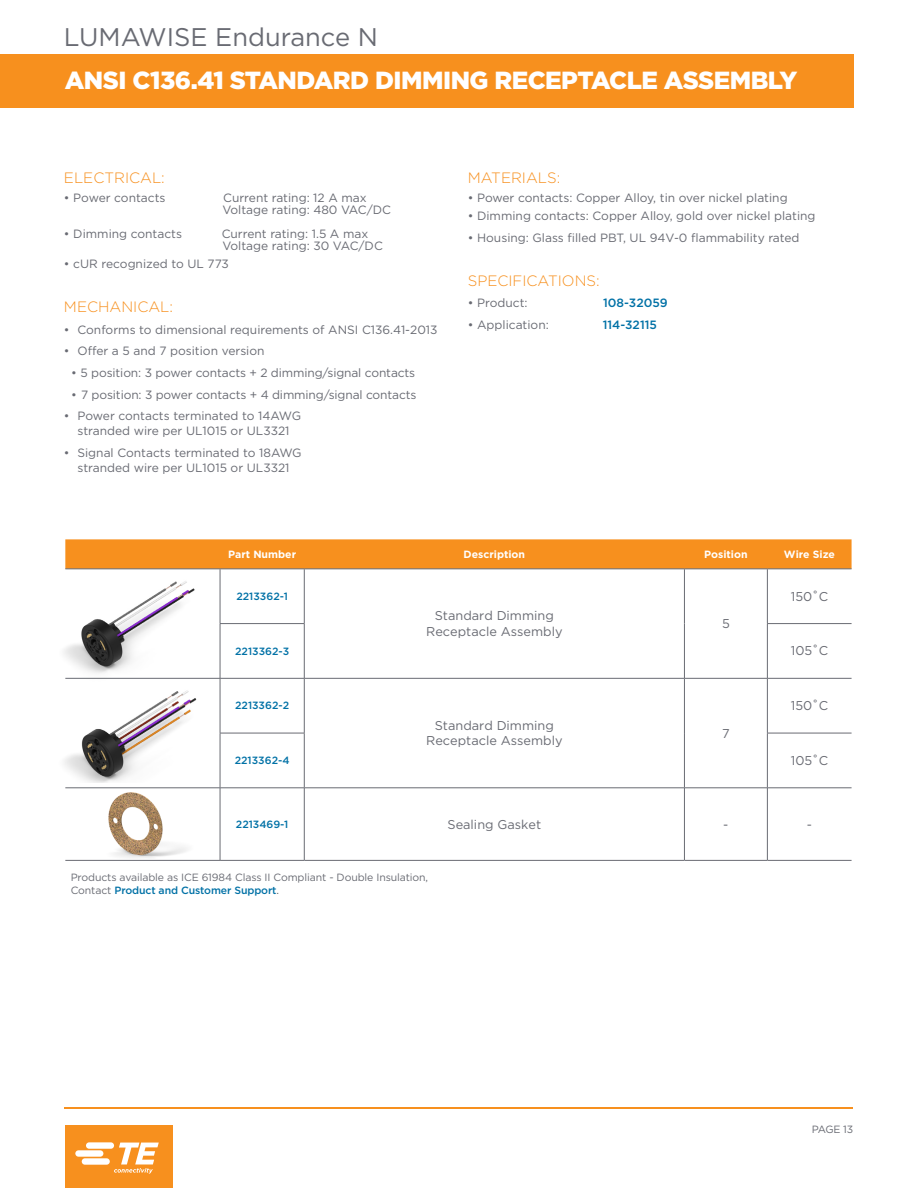
<style>
.page{position:relative;width:918px;height:1188px;background:#fff}
.page>*{position:absolute;margin:0;border:0;box-sizing:border-box;transform-origin:0 0}
.t1{font:25.5px "Gotham";color:#696b73}
.t2{font:900 24.75px "Gotham";letter-spacing:-.02em;color:#fff}
.t3{font:300 15px "Gotham";color:#f7901e}
.t4{font:12.75px/15.3px "Gotham";color:#696b73;text-align:center}
.t5{font:12px/12px "Gotham";color:#696b73}
.t6{font:500 12px "Gotham";color:#0071a6}
.t7{font:10.5px/12.6px "Gotham";letter-spacing:-.01em;color:#696b73}
.t8{font:500 10.5px "Gotham";color:#0071a6}
.t9{font:700 10.5px "Gotham";color:#fff}
.s1{font-weight:500}
.s2{font-weight:500;color:#0071a6}
.s3{color:#58595b}
</style>
<div class="page">
<img style="left:64px;top:581px;width:152px;height:97px">
<img style="left:64px;top:691px;width:133px;height:92px">
<hr style="left:65px;top:1107px;width:788px;height:1px;background:#f7901e">
<div style="left:65px;top:1125px;width:108px;height:62px;background:#f7901e"></div>
<hr style="left:65px;top:1187px;width:108px;height:1px;background:#f7901e">
<svg style="left:75px;top:1142px;width:84px;height:32px"></svg>
<div style="left:0;top:54px;width:853px;height:54px;background:#f7901e"></div>
<div style="left:65px;top:539px;width:787px;height:29px;background:#f7901e"></div>
<hr style="left:65px;top:568px;width:155px;height:1px;background:#696b73">
<hr style="left:220px;top:568px;width:84px;height:1px;background:#696b73">
<hr style="left:220px;top:569px;width:1px;height:54px;background:#696b73">
<hr style="left:304px;top:568px;width:380px;height:1px;background:#696b73">
<hr style="left:684px;top:568px;width:83px;height:1px;background:#696b73">
<hr style="left:304px;top:569px;width:1px;height:54px;background:#696b73">
<hr style="left:684px;top:569px;width:1px;height:55px;background:#696b73">
<hr style="left:684px;top:624px;width:1px;height:54px;background:#696b73">
<hr style="left:767px;top:568px;width:85px;height:1px;background:#696b73">
<hr style="left:767px;top:569px;width:1px;height:54px;background:#696b73">
<hr style="left:220px;top:623px;width:85px;height:1px;background:#696b73">
<hr style="left:220px;top:624px;width:1px;height:54px;background:#696b73">
<hr style="left:304px;top:624px;width:1px;height:54px;background:#696b73">
<hr style="left:767px;top:623px;width:85px;height:1px;background:#696b73">
<hr style="left:767px;top:624px;width:1px;height:54px;background:#696b73">
<hr style="left:65px;top:678px;width:155px;height:1px;background:#696b73">
<hr style="left:220px;top:678px;width:84px;height:1px;background:#696b73">
<hr style="left:220px;top:679px;width:1px;height:54px;background:#696b73">
<hr style="left:304px;top:678px;width:380px;height:1px;background:#696b73">
<hr style="left:304px;top:679px;width:1px;height:54px;background:#696b73">
<hr style="left:684px;top:678px;width:83px;height:1px;background:#696b73">
<hr style="left:684px;top:679px;width:1px;height:54px;background:#696b73">
<hr style="left:684px;top:733px;width:1px;height:55px;background:#696b73">
<hr style="left:767px;top:678px;width:85px;height:1px;background:#696b73">
<hr style="left:767px;top:679px;width:1px;height:54px;background:#696b73">
<hr style="left:220px;top:733px;width:85px;height:1px;background:#696b73">
<hr style="left:220px;top:733px;width:1px;height:55px;background:#696b73">
<hr style="left:304px;top:733px;width:1px;height:55px;background:#696b73">
<hr style="left:767px;top:733px;width:85px;height:1px;background:#696b73">
<hr style="left:767px;top:733px;width:1px;height:55px;background:#696b73">
<hr style="left:65px;top:788px;width:155px;height:1px;background:#696b73">
<hr style="left:220px;top:788px;width:84px;height:1px;background:#696b73">
<hr style="left:220px;top:788px;width:1px;height:72px;background:#696b73">
<hr style="left:304px;top:788px;width:380px;height:1px;background:#696b73">
<hr style="left:304px;top:788px;width:1px;height:72px;background:#696b73">
<hr style="left:684px;top:788px;width:83px;height:1px;background:#696b73">
<hr style="left:684px;top:788px;width:1px;height:72px;background:#696b73">
<hr style="left:767px;top:788px;width:85px;height:1px;background:#696b73">
<hr style="left:767px;top:788px;width:1px;height:72px;background:#696b73">
<hr style="left:65px;top:860px;width:155px;height:1px;background:#696b73">
<hr style="left:220px;top:860px;width:84px;height:1px;background:#696b73">
<hr style="left:304px;top:860px;width:380px;height:1px;background:#696b73">
<hr style="left:684px;top:860px;width:83px;height:1px;background:#696b73">
<hr style="left:767px;top:860px;width:85px;height:1px;background:#696b73">
<img style="left:108px;top:792px;width:79px;height:66px">
<h1 class="t1" style="left:64px;top:21px;width:315px">LUMAWISE Endurance N</h1>
<h2 class="t2" style="left:65px;top:63px;width:734px">ANSI C136.41 STANDARD DIMMING RECEPTACLE ASSEMBLY</h2>
<p class="t3" style="left:64px;top:168px;width:102px">ELECTRICAL:</p>
<p class="t5" style="left:64px;top:191px;width:103px">• Power contacts</p>
<p class="t5" style="left:222px;top:191px;width:170px">Current rating: 12 A max<br>Voltage rating: 480 VAC/DC</p>
<p class="t5" style="left:64px;top:227px;width:120px">• Dimming contacts</p>
<p class="t5" style="left:222px;top:227px;width:163px">Current rating: 1.5 A max<br>Voltage rating: 30 VAC/DC</p>
<p class="t5" style="left:64px;top:258px;width:166px">• cUR recognized to UL 773</p>
<p class="t3" style="left:64px;top:297px;width:111px">MECHANICAL:</p>
<p class="t5" style="left:64px;top:323px;width:375px">• Conforms to dimensional requirements of ANSI C136.41-2013</p>
<p class="t5" style="left:64px;top:345px;width:202px">• Offer a 5 and 7 position version</p>
<p class="t5" style="left:71px;top:366px;width:346px">• 5 position: 3 power contacts + 2 dimming/signal contacts</p>
<p class="t5" style="left:71px;top:388px;width:347px">• 7 position: 3 power contacts + 4 dimming/signal contacts</p>
<p class="t5" style="left:64px;top:408px;width:239px;line-height:15px;text-align:center">• Power contacts terminated to 14AWG stranded wire per UL1015 or UL3321</p>
<p class="t5" style="left:64px;top:445px;width:239px;line-height:15px;text-align:center">• Signal Contacts terminated to 18AWG stranded wire per UL1015 or UL3321</p>
<p class="t3" style="left:468px;top:168px;width:94px">MATERIALS:</p>
<p class="t5" style="left:468px;top:191px;width:321px">• Power contacts: Copper Alloy, tin over nickel plating</p>
<p class="t5" style="left:468px;top:210px;width:349px">• Dimming contacts: Copper Alloy, gold over nickel plating</p>
<p class="t5" style="left:468px;top:231px;width:333px">• Housing: Glass filled PBT, UL 94V-0 flammability rated</p>
<p class="t3" style="left:468px;top:271px;width:133px">SPECIFICATIONS:</p>
<p class="t5" style="left:468px;top:297px;width:61px">• Product:</p>
<p class="t6" style="left:603px;top:295px;width:66px">108-32059</p>
<p class="t5" style="left:468px;top:319px;width:83px">• Application:</p>
<p class="t6" style="left:603px;top:317px;width:56px">114-32115</p>
<p class="t9" style="left:228px;top:547px;width:69px">Part Number</p>
<p class="t9" style="left:464px;top:547px;width:63px">Description</p>
<p class="t9" style="left:704px;top:547px;width:45px">Position</p>
<p class="t9" style="left:784px;top:547px;width:53px">Wire Size</p>
<p class="t8" style="left:236px;top:589px;width:53px">2213362-1</p>
<p class="t4" style="left:426px;top:608px;width:138px">Standard Dimming<br>Receptacle Assembly</p>
<p class="t4" style="left:722px;top:616px;width:9px">5</p>
<p class="t4" style="left:791px;top:588px;width:39px">150<span class="s1">˚</span>C</p>
<p class="t8" style="left:235px;top:644px;width:56px">2213362-3</p>
<p class="t4" style="left:791px;top:643px;width:39px">105<span class="s1">˚</span>C</p>
<p class="t8" style="left:235px;top:699px;width:56px">2213362-2</p>
<p class="t4" style="left:426px;top:717px;width:138px">Standard Dimming<br>Receptacle Assembly</p>
<p class="t4" style="left:722px;top:725px;width:9px">7</p>
<p class="t4" style="left:791px;top:698px;width:39px">150<span class="s1">˚</span>C</p>
<p class="t8" style="left:235px;top:754px;width:56px">2213362-4</p>
<p class="t4" style="left:791px;top:752px;width:39px">105<span class="s1">˚</span>C</p>
<p class="t8" style="left:236px;top:817px;width:54px">2213469-1</p>
<p class="t4" style="left:448px;top:816px;width:95px">Sealing Gasket</p>
<p class="t4" style="left:723px;top:816px;width:7px">-</p>
<p class="t4" style="left:807px;top:816px;width:7px">-</p>
<p class="t7" style="left:71px;top:871px;width:359px">Products available as ICE 61984 Class II Compliant - Double Insulation,<br>Contact <span class="s2">Product and Customer Support</span><span class="s3">.</span></p>
<p class="t7" style="left:812px;top:1123px;width:43px">PAGE 13</p>
</div>
